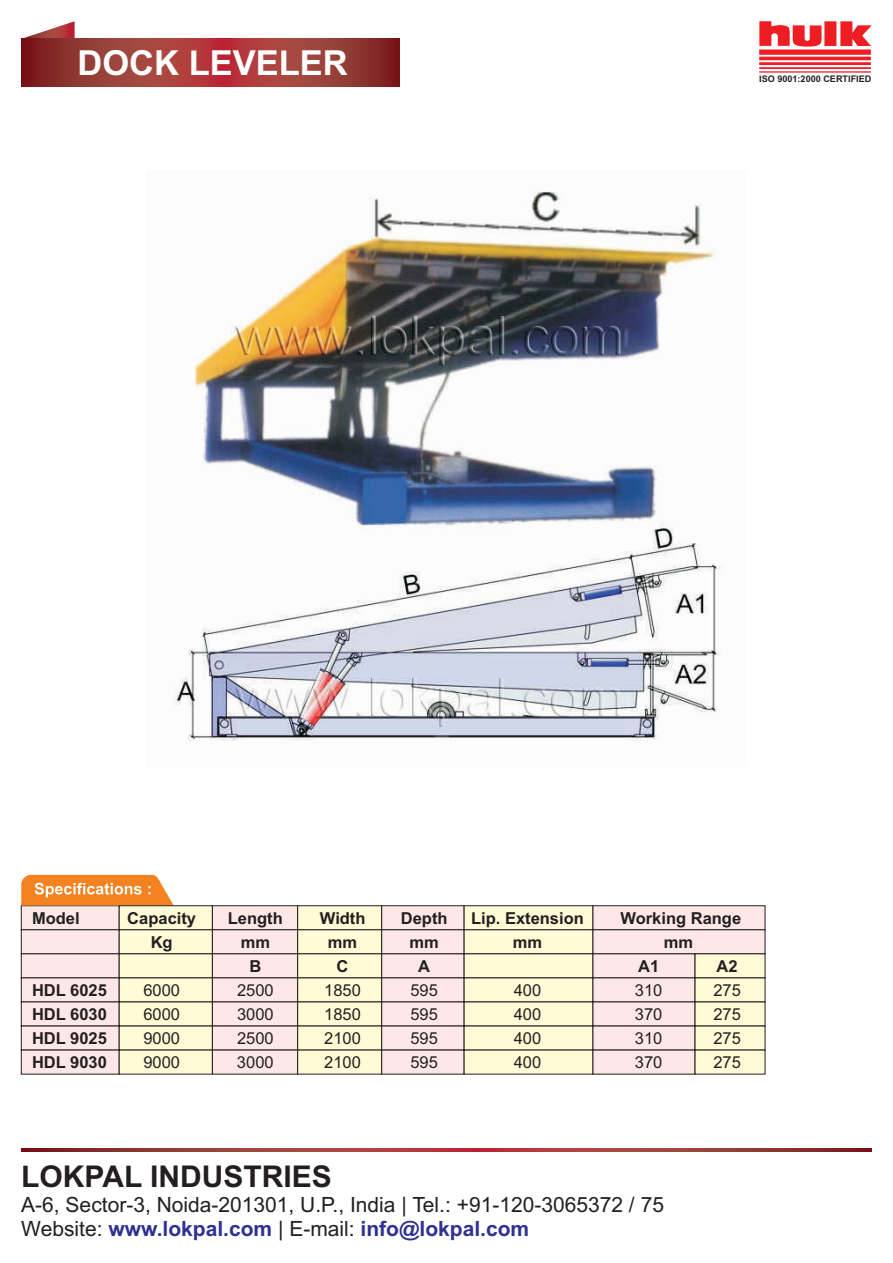
<style>
.page{position:relative;width:893px;height:1263px;background:#fff}
.page>*{position:absolute;margin:0;border:0;box-sizing:border-box;transform-origin:0 0}
.t1{font:700 34.5px "Arial";color:#fff}
.t2{font:700 30px "Arial";color:#231f20}
.t3{font:21px/23.4px "Arial";color:#231f20}
.t4{font:700 16.5px "Arial";color:#231f20}
.t5{font:16.5px "Arial";color:#231f20}
.t6{font:700 9.15px "Arial";color:#231f20}
.s1{font-weight:700;color:#2e3092}
</style>
<div class="page">
<svg style="left:21px;top:21px;width:54px;height:18px"></svg>
<svg style="left:21px;top:39px;width:378px;height:48px;background:#9c3835"></svg>
<svg style="left:759px;top:21px;width:113px;height:52px"></svg>
<svg style="left:21px;top:1149px;width:851px;height:3px;background:#9c3835"></svg>
<img style="left:174px;top:191px;width:548px;height:550px">
<svg style="left:21px;top:875px;width:744px;height:199px;background:#f2e4d3"></svg>
<h1 class="t1" style="left:78px;top:50px;width:272px">DOCK LEVELER</h1>
<p class="t6" style="left:759px;top:76px;width:114px">ISO 9001:2000 CERTIFIED</p>
<p class="t4" style="left:32px;top:912px;width:49px">Model</p>
<p class="t4" style="left:127px;top:912px;width:70px">Capacity</p>
<p class="t4" style="left:228px;top:912px;width:56px">Length</p>
<p class="t4" style="left:320px;top:912px;width:47px">Width</p>
<p class="t4" style="left:401px;top:912px;width:48px">Depth</p>
<p class="t4" style="left:471px;top:912px;width:114px">Lip. Extension</p>
<p class="t4" style="left:621px;top:912px;width:122px">Working Range</p>
<p class="t4" style="left:151px;top:936px;width:23px">Kg</p>
<p class="t4" style="left:241px;top:936px;width:31px">mm</p>
<p class="t4" style="left:328px;top:936px;width:31px">mm</p>
<p class="t4" style="left:410px;top:936px;width:31px">mm</p>
<p class="t4" style="left:513px;top:936px;width:31px">mm</p>
<p class="t4" style="left:664px;top:936px;width:31px">mm</p>
<p class="t4" style="left:249px;top:960px;width:13px">B</p>
<p class="t4" style="left:337px;top:960px;width:13px">C</p>
<p class="t4" style="left:418px;top:960px;width:13px">A</p>
<p class="t4" style="left:638px;top:960px;width:23px">A1</p>
<p class="t4" style="left:717px;top:960px;width:23px">A2</p>
<p class="t4" style="left:32px;top:984px;width:76px">HDL 6025</p>
<p class="t5" style="left:143px;top:984px;width:38px">6000</p>
<p class="t5" style="left:237px;top:984px;width:38px">2500</p>
<p class="t5" style="left:324px;top:984px;width:38px">1850</p>
<p class="t5" style="left:410px;top:984px;width:29px">595</p>
<p class="t5" style="left:514px;top:984px;width:29px">400</p>
<p class="t5" style="left:635px;top:984px;width:29px">310</p>
<p class="t5" style="left:713px;top:984px;width:29px">275</p>
<p class="t4" style="left:32px;top:1008px;width:76px">HDL 6030</p>
<p class="t5" style="left:143px;top:1008px;width:38px">6000</p>
<p class="t5" style="left:237px;top:1008px;width:38px">3000</p>
<p class="t5" style="left:324px;top:1008px;width:38px">1850</p>
<p class="t5" style="left:410px;top:1008px;width:29px">595</p>
<p class="t5" style="left:514px;top:1008px;width:29px">400</p>
<p class="t5" style="left:635px;top:1008px;width:29px">370</p>
<p class="t5" style="left:713px;top:1008px;width:29px">275</p>
<p class="t4" style="left:32px;top:1032px;width:76px">HDL 9025</p>
<p class="t5" style="left:143px;top:1032px;width:38px">9000</p>
<p class="t5" style="left:237px;top:1032px;width:38px">2500</p>
<p class="t5" style="left:324px;top:1032px;width:38px">2100</p>
<p class="t5" style="left:410px;top:1032px;width:29px">595</p>
<p class="t5" style="left:514px;top:1032px;width:29px">400</p>
<p class="t5" style="left:635px;top:1032px;width:29px">310</p>
<p class="t5" style="left:713px;top:1032px;width:29px">275</p>
<p class="t4" style="left:32px;top:1055px;width:76px">HDL 9030</p>
<p class="t5" style="left:143px;top:1055px;width:38px">9000</p>
<p class="t5" style="left:237px;top:1055px;width:38px">3000</p>
<p class="t5" style="left:324px;top:1055px;width:38px">2100</p>
<p class="t5" style="left:410px;top:1055px;width:29px">595</p>
<p class="t5" style="left:514px;top:1055px;width:29px">400</p>
<p class="t5" style="left:635px;top:1055px;width:29px">370</p>
<p class="t5" style="left:713px;top:1055px;width:29px">275</p>
<h2 class="t2" style="left:21px;top:1165px;width:312px">LOKPAL INDUSTRIES</h2>
<p class="t3" style="left:21px;top:1195px;width:644px">A-6, Sector-3, Noida-201301, U.P., India | Tel.: +91-120-3065372 / 75<br>Website: <span class="s1">www.lokpal.com</span> | E-mail: <span class="s1">info@lokpal.com</span></p>
</div>
